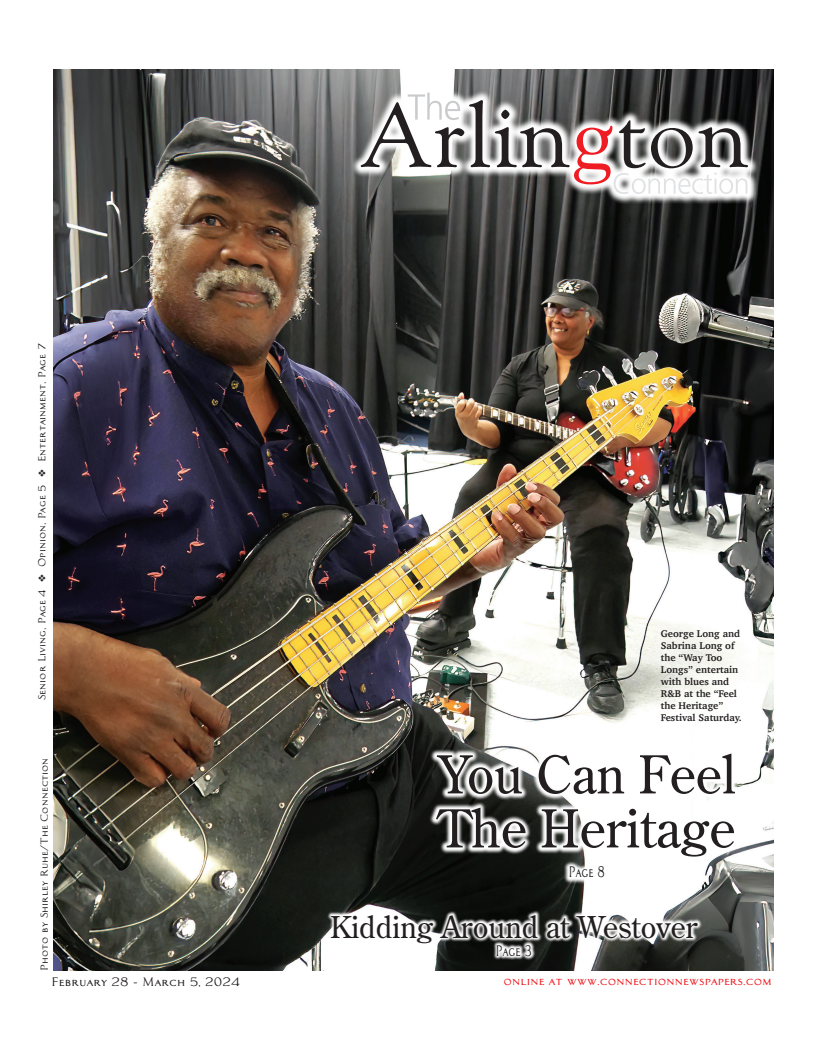
<style>
.page{position:relative;width:816px;height:1057px;background:#fff}
.page>*{position:absolute;margin:0;border:0;box-sizing:border-box;transform-origin:0 0}
.t1{font:52px/54px "Century Old Style";color:#231f20}
.t2{font:30px "Century Old Style";color:#231f20}
.t3{font:15px "Architect Bold V";color:#231f20;scale:.7 1}
.t4{font:12px "Architect Bold V";color:#ee1d23}
.t5{font:12px "Architect Bold V";color:#231f20}
.t6{font:700 10px/12px "Charter";color:#231f20}
.t7{font:10px "Architect Bold V";color:#231f20}
</style>
<div class="page">
<img style="left:53px;top:70px;width:720px;height:900px">
<svg style="left:327px;top:910px;width:375px;height:50px"></svg>
<svg style="left:429px;top:747px;width:312px;height:137px"></svg>
<svg style="left:350px;top:82px;width:408px;height:122px;background:#666766"></svg>
<svg style="left:361px;top:93px;width:387px;height:101px"></svg>
<p class="t7" style="left:36px;top:700px;width:358px;rotate:-90deg">Senior Living, Page 4 ❖ Opinion, Page 5 ❖ Entertainment, Page 7</p>
<p class="t7" style="left:39px;top:970px;width:214px;rotate:-90deg">Photo by Shirley Ruhe/The Connection</p>
<p class="t6" style="left:661px;top:627px;width:82px">George Long and<br>Sabrina Long of the “Way Too<br>Longs” entertain with blues and<br>R&amp;B at the “Feel the Heritage”<br>Festival Saturday.</p>
<p class="t1" style="left:438px;top:745px;width:299px">You Can Feel<br>The Heritage</p>
<p class="t3" style="left:568px;top:863px;width:54px">Page 8</p>
<p class="t2" style="left:330px;top:907px;width:369px">Kidding Around at Westover</p>
<p class="t3" style="left:495px;top:941px;width:54px">Page 3</p>
<p class="t5" style="left:51px;top:974px;width:190px">February 28 - March 5, 2024</p>
<p class="t4" style="left:503px;top:974px;width:270px">online at www.connectionnewspapers.com</p>
</div>
